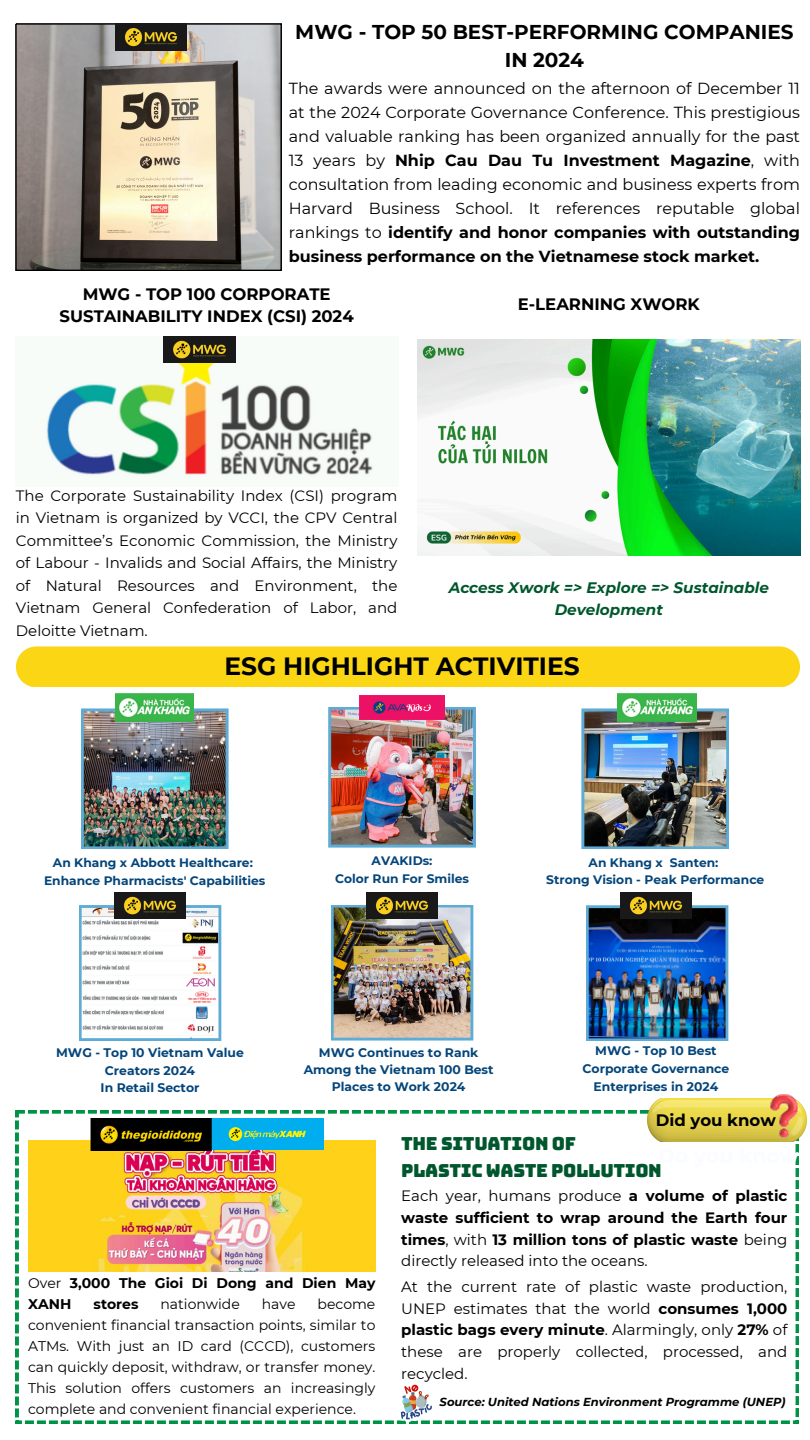
<style>
.page{position:relative;width:810px;height:1440px;background:#fff}
.page>*{position:absolute;margin:0;border:0;box-sizing:border-box;transform-origin:0 0}
.t1{font:700 24.9px "Montserrat";color:#000}
.t2{font:700 20px/27.8px "Montserrat";color:#000;text-align:center}
.t3{font:18px/26.2px "Bungee";letter-spacing:-.02em;color:#00572d}
.t4{font:700 16.5px/22.5px "Montserrat";color:#000;text-align:center}
.t5{font:16px/24px "Montserrat";color:#000;text-align:justify}
.t6{font:italic 700 15.2px/22.5px "Montserrat";color:#00572d;text-align:center}
.t7{font:15px/22.5px "Montserrat";color:#000;text-align:justify}
.t8{font:700 15px/21.8px "Montserrat";color:#000;text-align:justify}
.t9{font:14px/21px "Montserrat";color:#000;text-align:justify}
.t10{font:700 14px/21px "Montserrat";color:#000}
.t11{font:700 12.4px/16.8px "Montserrat";color:#04457a;text-align:center}
.t12{font:700 12.3px "Montserrat";color:#04457a}
.t13{font:italic 700 11.6px "Montserrat";color:#000}
.s1{font-weight:700}
.s2{font-weight:400}
</style>
<div class="page">
<div style="left:16px;top:646px;width:784px;height:41px;background:#fad614"></div>
<img style="left:46px;top:337px;width:327px;height:139px">
<svg style="left:16px;top:1111px;width:782px;height:312px"></svg>
<img style="left:647px;top:1098px;width:160px;height:44px">
<img style="left:770px;top:1094px;width:27px;height:44px">
<img style="left:418px;top:339px;width:382px;height:216px">
<img style="left:28px;top:1140px;width:347px;height:131px">
<svg style="left:397px;top:1383px;width:38px;height:40px"></svg>
<img style="left:331px;top:905px;width:142px;height:136px">
<img style="left:366px;top:892px;width:72px;height:26px">
<img style="left:586px;top:905px;width:142px;height:136px">
<img style="left:620px;top:892px;width:71px;height:26px">
<svg style="left:79px;top:905px;width:142px;height:136px"></svg>
<img style="left:114px;top:892px;width:72px;height:26px">
<img style="left:328px;top:707px;width:148px;height:141px">
<img style="left:359px;top:695px;width:86px;height:25px">
<img style="left:581px;top:708px;width:148px;height:141px">
<img style="left:618px;top:693px;width:78px;height:29px">
<img style="left:81px;top:708px;width:148px;height:141px">
<img style="left:115px;top:693px;width:79px;height:29px">
<img style="left:164px;top:337px;width:71px;height:26px">
<svg style="left:16px;top:24px;width:265px;height:246px;background:#a29a8e"></svg>
<img style="left:90px;top:1118px;width:233px;height:32px">
<img style="left:115px;top:24px;width:71px;height:26px">
<p class="t2" style="left:295px;top:18px;width:500px">MWG - TOP 50 BEST-PERFORMING COMPANIES<br>IN 2024</p>
<p class="t5" style="left:289px;top:77px;width:513px">The awards were announced on the afternoon of December 11 at the 2024 Corporate Governance Conference. This prestigious and valuable ranking has been organized annually for the past 13 years by <span class="s1">Nhip Cau Dau Tu Investment Magazine</span>, with consultation from leading economic and business experts from Harvard Business School. It references reputable global rankings to <span class="s1">identify and honor companies with outstanding business performance on the Vietnamese stock market.</span></p>
<p class="t4" style="left:518px;top:293px;width:183px">E-LEARNING XWORK</p>
<h1 class="t4" style="left:60px;top:282px;width:296px">MWG - TOP 100 CORPORATE<br>SUSTAINABILITY INDEX (CSI) 2024</h1>
<p class="t7" style="left:16px;top:484px;width:383px">The Corporate Sustainability Index (CSI) program in Vietnam is organized by VCCI, the CPV Central Committee’s Economic Commission, the Ministry of Labour - Invalids and Social Affairs, the Ministry of Natural Resources and Environment, the Vietnam General Confederation of Labor, and Deloitte Vietnam.</p>
<p class="t6" style="left:449px;top:576px;width:322px">Access Xwork =&gt; Explore =&gt; Sustainable<br>Development</p>
<p class="t1" style="left:224px;top:651px;width:357px">ESG HIGHLIGHT ACTIVITIES</p>
<p class="t12" style="left:53px;top:855px;width:201px">An Khang x Abbott Healthcare:</p>
<p class="t12" style="left:44px;top:873px;width:223px">Enhance Pharmacists' Capabilities</p>
<p class="t12" style="left:372px;top:853px;width:62px">AVAKIDs:</p>
<p class="t12" style="left:335px;top:871px;width:135px">Color Run For Smiles</p>
<p class="t12" style="left:589px;top:855px;width:131px">An Khang x Santen:</p>
<p class="t12" style="left:546px;top:872px;width:220px">Strong Vision - Peak Performance</p>
<p class="t11" style="left:56px;top:1044px;width:189px;line-height:17.2px">MWG - Top 10 Vietnam Value<br>Creators 2024</p>
<p class="t11" style="left:101px;top:1079px;width:100px">In Retail Sector</p>
<p class="t11" style="left:304px;top:1045px;width:191px">MWG Continues to Rank<br>Among the Vietnam 100 Best<br>Places to Work 2024</p>
<p class="t11" style="left:582px;top:1041px;width:148px;line-height:18px">MWG - Top 10 Best<br>Corporate Governance<br>Enterprises in 2024</p>
<p class="t4" style="left:656px;top:1109px;width:122px">Did you know</p>
<p class="t3" style="left:401px;top:1131px;width:262px">THE SITUATION OF<br>PLASTIC WASTE POLLUTION</p>
<p class="t8" style="left:401px;top:1185px;width:388px"><span class="s2">Each year, humans produce</span> a volume of plastic waste sufficient to wrap around the Earth four times<span class="s2">, with</span> 13 million tons of plastic waste <span class="s2">being directly released into the oceans.</span></p>
<p class="t10" style="left:28px;top:1272px;width:349px"><span class="s2">Over</span> 3,000 The Gioi Di Dong and Dien May<br>XANH</p>
<p class="t9" style="left:28px;top:1293px;width:349px;text-indent:290px">become convenient financial transaction points, similar to ATMs. With just an ID card (CCCD), customers can quickly deposit, withdraw, or transfer money.<br>This solution offers customers an increasingly complete and convenient financial experience.</p>
<p class="t10" style="left:94px;top:1293px;width:46px">stores</p>
<p class="t9" style="left:160px;top:1293px;width:81px">nationwide</p>
<p class="t9" style="left:262px;top:1293px;width:35px">have</p>
<p class="t7" style="left:401px;top:1276px;width:388px;line-height:21.8px">At the current rate of plastic waste production, UNEP estimates that the world <span class="s1">consumes 1,000 plastic bags every minute</span>. Alarmingly, only <span class="s1">27%</span> of these are properly collected, processed, and recycled.</p>
<p class="t13" style="left:440px;top:1395px;width:348px">Source: United Nations Environment Programme (UNEP)</p>
</div>
